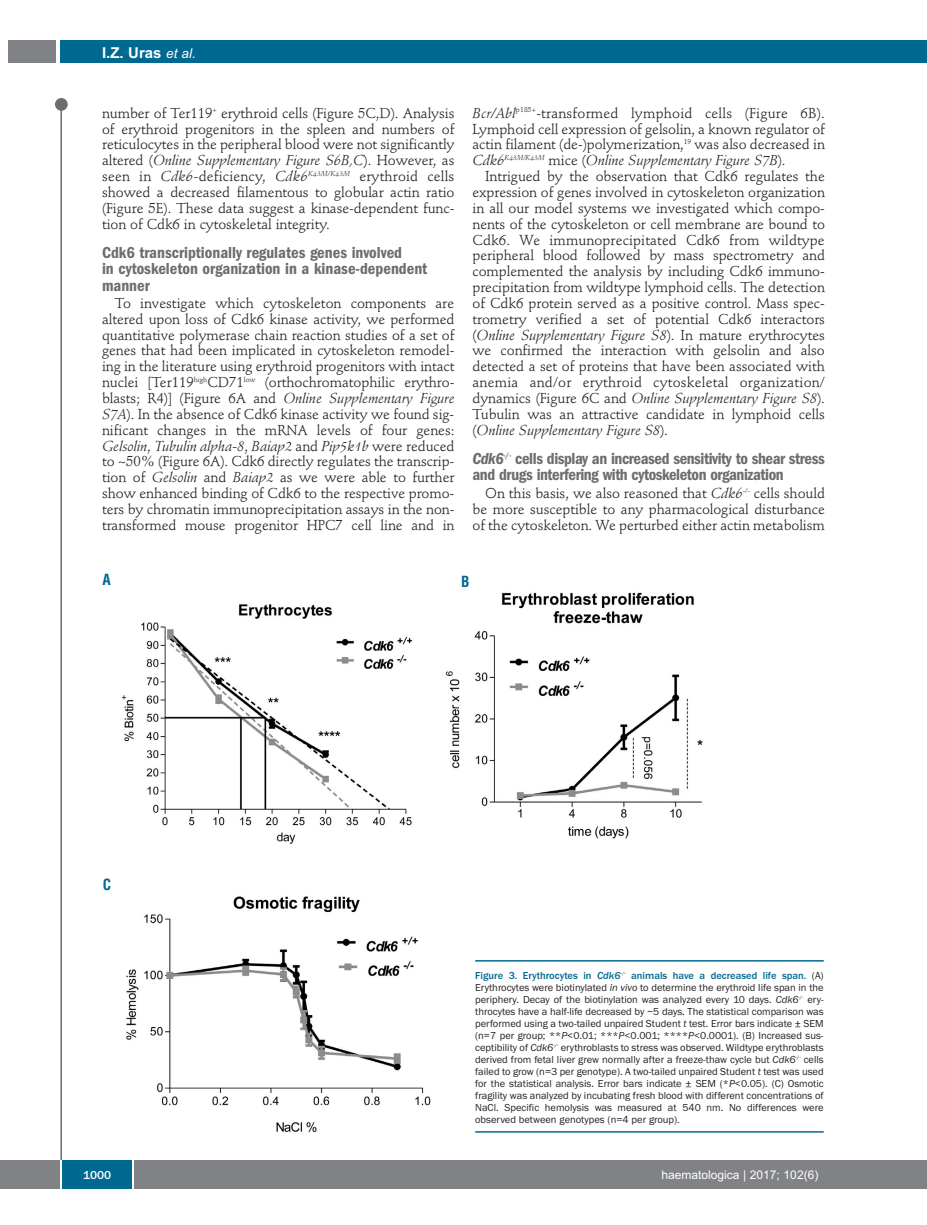
<style>
.page{position:relative;width:927px;height:1225px;background:#fff}
.page>*{position:absolute;margin:0;border:0;box-sizing:border-box;transform-origin:0 0}
.t1{font:600 condensed 16.5px/16.5px "Franklin Gothic";letter-spacing:-.025em;color:#6c6d70}
.t2{font:600 condensed 16.5px/16.5px "Franklin Gothic";color:#6c6d70}
.t3{font:700 15px "Arial";color:#fff}
.t4{font:700 condensed 15px "Helvetica";color:#006991}
.t5{font:14.25px/15.9px "Stempel Schneidler";letter-spacing:-.005em;color:#231f20;text-align:justify}
.t6{font:12px "Arial";color:#fff}
.t7{font:500 12px "Franklin Gothic";color:#fff}
.t8{font:10.5px/12px "Franklin Gothic";color:#231f20;text-align:justify}
.s1{font-weight:400;font-style:italic;font-size:13.5px}
.s2{font-style:italic}
.s3{font-weight:500;color:#006991}
.s4{font-weight:500;font-style:italic;color:#006991}
</style>
<div class="page">
<div style="left:911px;top:40px;width:16px;height:22px;background:#006991"></div>
<div style="left:910px;top:1160px;width:17px;height:28px;background:#808285"></div>
<div style="left:55px;top:98px;width:13px;height:13px;background:#6c6d70;border-radius:50%"></div>
<hr style="left:60px;top:101px;width:2px;height:1061px;background:#6c6d70">
<div style="left:60px;top:40px;width:852px;height:22px;background:#006991"></div>
<div style="left:9px;top:40px;width:47px;height:22px;background:#808285"></div>
<div style="left:0;top:1160px;width:911px;height:28px;background:#808285"></div>
<div style="left:62px;top:1160px;width:71px;height:28px;background:#006991"></div>
<hr style="left:60px;top:1160px;width:2px;height:28px;background:#fff">
<svg style="left:133px;top:1160px;width:1px;height:28px"></svg>
<img style="left:121px;top:592px;width:599px;height:541px">
<hr style="left:475px;top:960px;width:349px;height:1px;background:#006991">
<hr style="left:475px;top:1131px;width:349px;height:1px;background:#006991">
<p class="t3" style="left:102px;top:44px;width:95px">I.Z. Uras <span class="s1">et al.</span></p>
<p class="t5" style="left:102px;top:106px;width:354px">number of Ter119<sup>+</sup> erythroid cells (Figure 5C,D). Analysis of erythroid progenitors in the spleen and numbers of reticulocytes in the peripheral blood were not significantly altered (<span class="s2">Online Supplementary Figure S6B,C</span>). However, as seen in <span class="s2">Cdk6-</span>deficiency, <span class="s2">Cdk6</span><sup>K43M/K43M</sup> erythroid cells showed a decreased filamentous to globular actin ratio (Figure 5E). These data suggest a kinase-dependent func&shy;tion of Cdk6 in cytoskeletal integrity.</p>
<p class="t2" style="left:102px;top:245px;width:327px">Cdk6 transcriptionally regulates genes involved<br>in cytoskeleton organization in a kinase-dependent manner</p>
<p class="t5" style="left:102px;top:296px;width:354px;text-indent:13px">To investigate which cytoskeleton components are altered upon loss of Cdk6 kinase activity, we performed quantitative polymerase chain reaction studies of a set of genes that had been implicated in cytoskeleton remodel&shy;ing in the literature using erythroid progenitors with intact nuclei [Ter119<sup>high</sup>CD71<sup>low</sup> (orthochromatophilic erythro - blasts; R4)] (Figure 6A and <span class="s2">Online Supplementary Figure S7A</span>). In the absence of Cdk6 kinase activity we found sig&shy;nificant changes in the mRNA levels of four genes:<br><span class="s2">Gelsolin</span>, <span class="s2">Tubulin alpha-8</span>, <span class="s2">Baiap2</span> and <span class="s2">Pip5k1b</span> were reduced to ~50% (Figure 6A). Cdk6 directly regulates the transcrip&shy;tion of <span class="s2">Gelsolin</span> and <span class="s2">Baiap2</span> as we were able to further show enhanced binding of Cdk6 to the respective promo - ters by chromatin immunoprecipitation assays in the non&shy;transformed mouse progenitor HPC7 cell line and in</p>
<p class="t5" style="left:472px;top:106px;width:354px"><span class="s2">Bcr/Abl</span><sup>p185+</sup>-transformed lymphoid cells (Figure 6B).<br>Lymphoid cell expression of gelsolin, a known regulator of actin filament (de-)polymerization,<sup>19</sup> was also decreased in <span class="s2">Cdk6</span><sup>K43M/K43M</sup> mice (<span class="s2">Online Supplementary Figure S7B</span>).</p>
<p class="t5" style="left:472px;top:170px;width:354px;text-indent:13px">Intrigued by the observation that Cdk6 regulates the expression of genes involved in cytoskeleton organization in all our model systems we investigated which compo&shy;nents of the cytoskeleton or cell membrane are bound to Cdk6. We immunoprecipitated Cdk6 from wildtype peripheral blood followed by mass spectrometry and complemented the analysis by including Cdk6 immuno&shy;precipitation from wildtype lymphoid cells. The detection of Cdk6 protein served as a positive control. Mass spec&shy;trometry verified a set of potential Cdk6 interactors (<span class="s2">Online Supplementary Figure S8</span>). In mature erythrocytes we confirmed the interaction with gelsolin and also detected a set of proteins that have been associated with anemia and/or erythroid cytoskeletal organization/ dynamics (Figure 6C and <span class="s2">Online Supplementary Figure S8</span>).<br>Tubulin was an attractive candidate in lymphoid cells (<span class="s2">Online Supplementary Figure S8</span>).</p>
<p class="t1" style="left:472px;top:451px;width:354px"><span class="s2">Cdk6</span><sup>-/-</sup> cells display an increased sensitivity to shear stress and drugs interfering with cytoskeleton organization</p>
<p class="t5" style="left:472px;top:486px;width:354px;text-indent:13px">On this basis, we also reasoned that <span class="s2">Cdk6</span><sup>-/-</sup> cells should be more susceptible to any pharmacological disturbance of the cytoskeleton. We perturbed either actin metabolism</p>
<p class="t4" style="left:103px;top:571px;width:10px">A</p>
<p class="t4" style="left:461px;top:573px;width:10px">B</p>
<p class="t4" style="left:103px;top:876px;width:10px">C</p>
<p class="t8" style="left:475px;top:969px;width:350px"><span class="s3">Figure 3. Erythrocytes in</span> <span class="s4">Cdk6</span><sup>-/-</sup> <span class="s3">animals have a decreased life span.</span> (A)<br>Erythrocytes were biotinylated <span class="s2">in vivo</span> to determine the erythroid life span in the periphery. Decay of the biotinylation was analyzed every 10 days. <span class="s2">Cdk6</span><sup>-/-</sup> ery&shy;throcytes have a half-life decreased by ~5 days. The statistical comparison was performed using a two-tailed unpaired Student <span class="s2">t</span> test. Error bars indicate ± SEM (n=7 per group; **<span class="s2">P</span>&lt;0.01; ***<span class="s2">P</span>&lt;0.001; ****<span class="s2">P</span>&lt;0.0001). (B) Increased sus&shy;ceptibility of <span class="s2">Cdk6</span><sup>-/-</sup> erythroblasts to stress was observed. Wildtype erythroblasts derived from fetal liver grew normally after a freeze-thaw cycle but <span class="s2">Cdk6</span><sup>-/-</sup> cells failed to grow (n=3 per genotype). A two-tailed unpaired Student <span class="s2">t</span> test was used for the statistical analysis. Error bars indicate ± SEM (*<span class="s2">P</span>&lt;0.05). (C) Osmotic fragility was analyzed by incubating fresh blood with different concentrations of NaCl. Specific hemolysis was measured at 540 nm. No differences were observed between genotypes (n=4 per group).</p>
<p class="t7" style="left:83px;top:1167px;width:30px">1000</p>
<p class="t6" style="left:661px;top:1167px;width:158px">haematologica | 2017; 102(6)</p>
</div>
